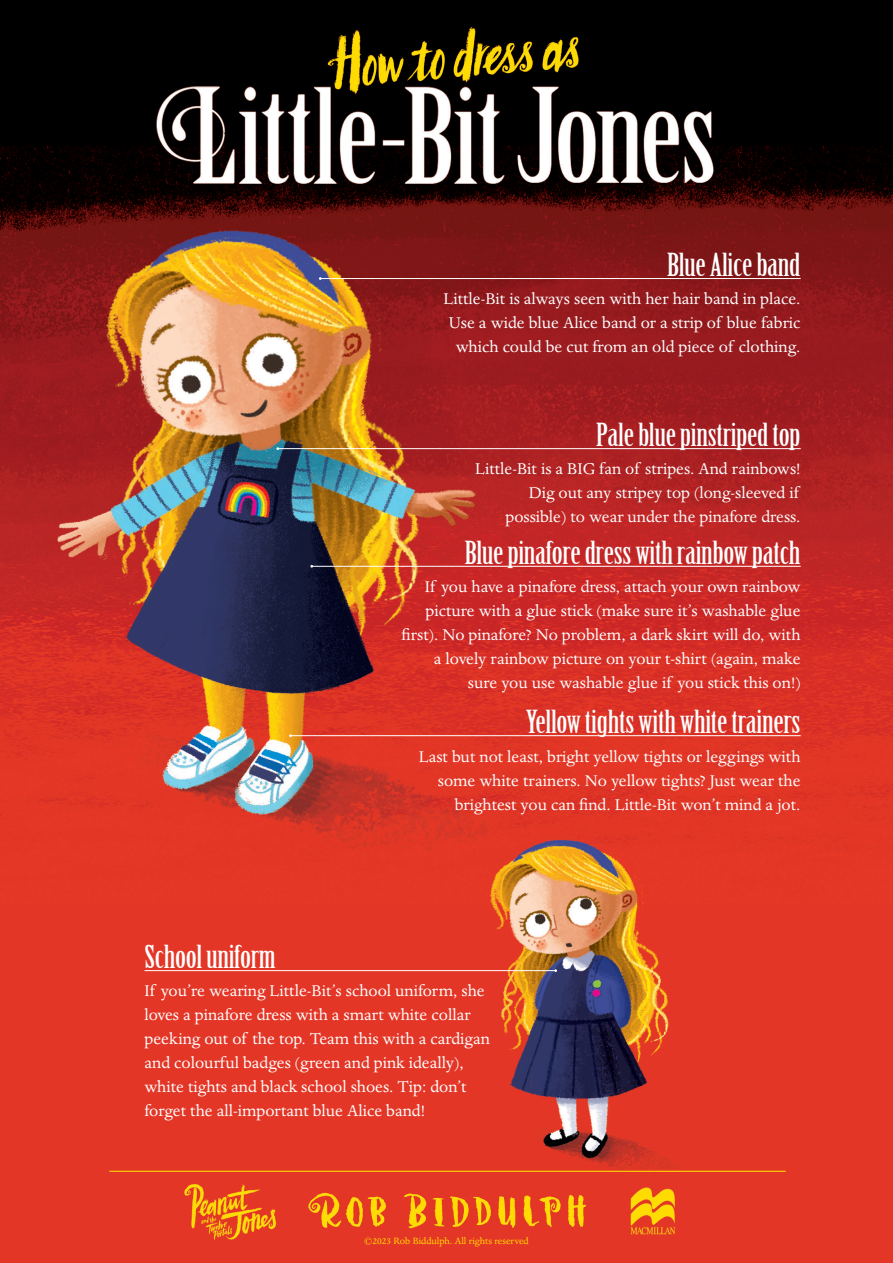
<style>
.page{position:relative;width:893px;height:1263px;background:#fff}
.page>*{position:absolute;margin:0;border:0;box-sizing:border-box;transform-origin:0 0}
.Glossary_Names{font:31.05px "Birch Std";letter-spacing:-.01em;color:#fff;scale:1.22 1}
.Body_Copy___Peanu{font:18px/24px "Dante MT Std";color:#fff;text-align:right}
.Body_Copy___Peanu-2{font:10.5px "Dante MT Std";color:#ffdc01}
</style>
<div class="page">
<img style="left:0;top:0;width:893px;height:1263px">
<hr style="left:320px;top:278px;width:481px;height:1px;background:#fff">
<hr style="left:145px;top:970px;width:411px;height:1px;background:#fff">
<hr style="left:278px;top:448px;width:523px;height:1px;background:#fff">
<hr style="left:312px;top:566px;width:489px;height:1px;background:#fff">
<hr style="left:290px;top:735px;width:511px;height:1px;background:#fff">
<p class="Glossary_Names" style="left:667px;top:248px;width:111px">Blue Alice band</p>
<p class="Body_Copy___Peanu" style="left:443px;top:287px;width:359px">Little-Bit is always seen with her hair band in place.<br>Use a wide blue Alice band or a strip of blue fabric which could be cut from an old piece of clothing.</p>
<p class="Glossary_Names" style="left:596px;top:418px;width:169px">Pale blue pinstriped top</p>
<p class="Body_Copy___Peanu" style="left:475px;top:457px;width:327px">Little-Bit is a BIG fan of stripes. And rainbows!<br>Dig out any stripey top (long-sleeved if</p>
<p class="Body_Copy___Peanu" style="left:506px;top:505px;width:296px">possible) to wear under the pinafore dress.</p>
<p class="Glossary_Names" style="left:464px;top:535px;width:277px">Blue pinafore dress with rainbow patch</p>
<p class="Body_Copy___Peanu" style="left:402px;top:575px;width:400px">If you have a pinafore dress, attach your own rainbow picture with a glue stick (make sure it’s washable glue first). No pinafore? No problem, a dark skirt will do, with a lovely rainbow picture on your t-shirt (again, make sure you use washable glue if you stick this on!)</p>
<p class="Glossary_Names" style="left:526px;top:705px;width:227px">Yellow tights with white trainers</p>
<p class="Body_Copy___Peanu" style="left:419px;top:744px;width:383px">Last but not least, bright yellow tights or leggings with some white trainers. No yellow tights? Just wear the brightest you can find. Little-Bit won’t mind a jot.</p>
<p class="Glossary_Names" style="left:145px;top:940px;width:109px">School uniform</p>
<p class="Body_Copy___Peanu" style="left:145px;top:979px;width:347px;text-align:left">If you’re wearing Little-Bit’s school uniform, she loves a pinafore dress with a smart white collar peeking out of the top. Team this with a cardigan and colourful badges (green and pink ideally), white tights and black school shoes. Tip: don’t forget the all-important blue Alice band!</p>
<p class="Body_Copy___Peanu-2" style="left:364px;top:1235px;width:166px">©2023 Rob Biddulph. All rights reserved</p>
</div>
